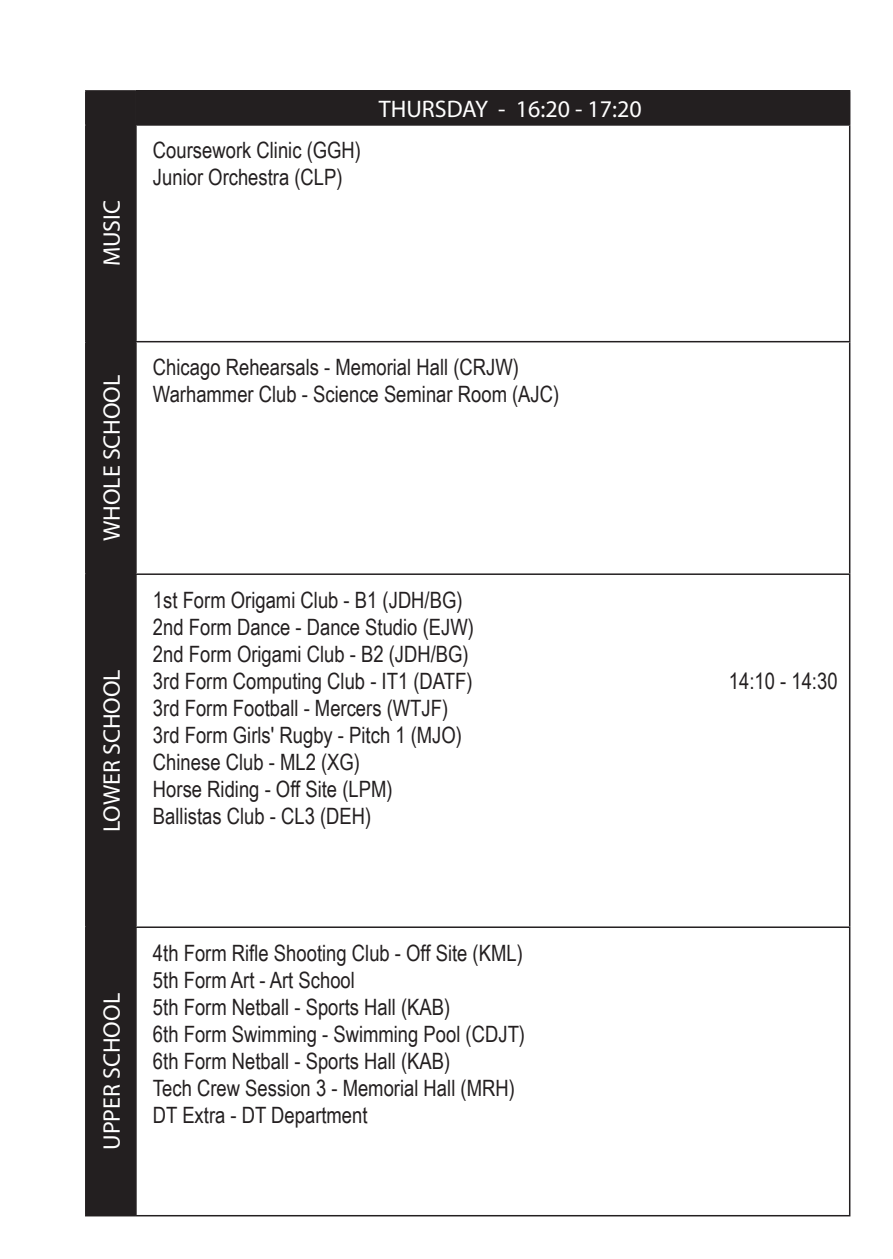
<style>
.page{position:relative;width:893px;height:1259px;background:#fff}
.page>*{position:absolute;margin:0;border:0;box-sizing:border-box;transform-origin:0 0}
.t1{font:24px "Myriad Pro";color:#fff}
.t2{font:24px "Myriad Pro";color:#fff}
.t3{font:22.5px "Arial Narrow";color:#231f20}
</style>
<div class="page">
<div style="left:87px;top:92px;width:48px;height:1123px;background:#231f20"></div>
<div style="left:136px;top:91px;width:714px;height:34px;background:#231f20"></div>
<hr style="left:85px;top:926px;width:51px;height:2px;background:#231f20">
<hr style="left:136px;top:1215px;width:714px;height:1px;background:#231f20">
<hr style="left:85px;top:573px;width:51px;height:2px;background:#231f20">
<hr style="left:136px;top:573px;width:714px;height:2px;background:#231f20">
<hr style="left:136px;top:926px;width:714px;height:2px;background:#231f20">
<hr style="left:85px;top:341px;width:51px;height:1px;background:#231f20">
<hr style="left:136px;top:341px;width:714px;height:1px;background:#231f20">
<hr style="left:85px;top:124px;width:51px;height:2px;background:#231f20">
<hr style="left:136px;top:124px;width:714px;height:2px;background:#231f20">
<hr style="left:85px;top:90px;width:51px;height:2px;background:#231f20">
<hr style="left:85px;top:92px;width:2px;height:32px;background:#231f20">
<hr style="left:136px;top:90px;width:714px;height:2px;background:#231f20">
<hr style="left:135px;top:92px;width:2px;height:32px;background:#231f20">
<hr style="left:85px;top:126px;width:2px;height:215px;background:#231f20">
<hr style="left:135px;top:126px;width:2px;height:215px;background:#231f20">
<hr style="left:849px;top:126px;width:1px;height:215px;background:#231f20">
<hr style="left:85px;top:342px;width:2px;height:231px;background:#231f20">
<hr style="left:135px;top:342px;width:2px;height:231px;background:#231f20">
<hr style="left:849px;top:342px;width:1px;height:231px;background:#231f20">
<hr style="left:85px;top:575px;width:2px;height:351px;background:#231f20">
<hr style="left:135px;top:575px;width:2px;height:351px;background:#231f20">
<hr style="left:849px;top:575px;width:1px;height:351px;background:#231f20">
<hr style="left:85px;top:928px;width:2px;height:287px;background:#231f20">
<hr style="left:135px;top:928px;width:2px;height:287px;background:#231f20">
<hr style="left:849px;top:928px;width:1px;height:287px;background:#231f20">
<hr style="left:85px;top:1215px;width:51px;height:1px;background:#231f20">
<p class="t1" style="left:97px;top:266px;width:68px;rotate:-90deg">MUSIC</p>
<p class="t3" style="left:153px;top:134px;width:210px">Coursework Clinic (GGH)</p>
<p class="t3" style="left:153px;top:161px;width:191px">Junior Orchestra (CLP)</p>
<p class="t2" style="left:379px;top:94px;width:264px">THURSDAY - 16:20 - 17:20</p>
<p class="t1" style="left:97px;top:541px;width:168px;rotate:-90deg">WHOLE SCHOOL</p>
<p class="t1" style="left:97px;top:832px;width:164px;rotate:-90deg">LOWER SCHOOL</p>
<p class="t3" style="left:153px;top:351px;width:367px">Chicago Rehearsals - Memorial Hall (CRJW)</p>
<p class="t3" style="left:153px;top:378px;width:408px">Warhammer Club - Science Seminar Room (AJC)</p>
<p class="t3" style="left:153px;top:583px;width:311px">1st Form Origami Club - B1 (JDH/BG)</p>
<p class="t3" style="left:153px;top:610px;width:322px">2nd Form Dance - Dance Studio (EJW)</p>
<p class="t3" style="left:153px;top:637px;width:317px">2nd Form Origami Club - B2 (JDH/BG)</p>
<p class="t3" style="left:153px;top:664px;width:321px">3rd Form Computing Club - IT1 (DATF)</p>
<p class="t3" style="left:729px;top:664px;width:110px">14:10 - 14:30</p>
<p class="t3" style="left:153px;top:691px;width:297px">3rd Form Football - Mercers (WTJF)</p>
<p class="t3" style="left:153px;top:718px;width:311px">3rd Form Girls' Rugby - Pitch 1 (MJO)</p>
<p class="t3" style="left:153px;top:745px;width:209px">Chinese Club - ML2 (XG)</p>
<p class="t3" style="left:153px;top:772px;width:241px">Horse Riding - Off Site (LPM)</p>
<p class="t3" style="left:153px;top:799px;width:220px">Ballistas Club - CL3 (DEH)</p>
<p class="t1" style="left:97px;top:1149px;width:158px;rotate:-90deg">UPPER SCHOOL</p>
<p class="t3" style="left:153px;top:936px;width:371px">4th Form Rifle Shooting Club - Off Site (KML)</p>
<p class="t3" style="left:153px;top:963px;width:204px">5th Form Art - Art School</p>
<p class="t3" style="left:153px;top:990px;width:299px">5th Form Netball - Sports Hall (KAB)</p>
<p class="t3" style="left:153px;top:1017px;width:374px">6th Form Swimming - Swimming Pool (CDJT)</p>
<p class="t3" style="left:153px;top:1044px;width:299px">6th Form Netball - Sports Hall (KAB)</p>
<p class="t3" style="left:153px;top:1071px;width:363px">Tech Crew Session 3 - Memorial Hall (MRH)</p>
<p class="t3" style="left:153px;top:1098px;width:216px">DT Extra - DT Department</p>
</div>
